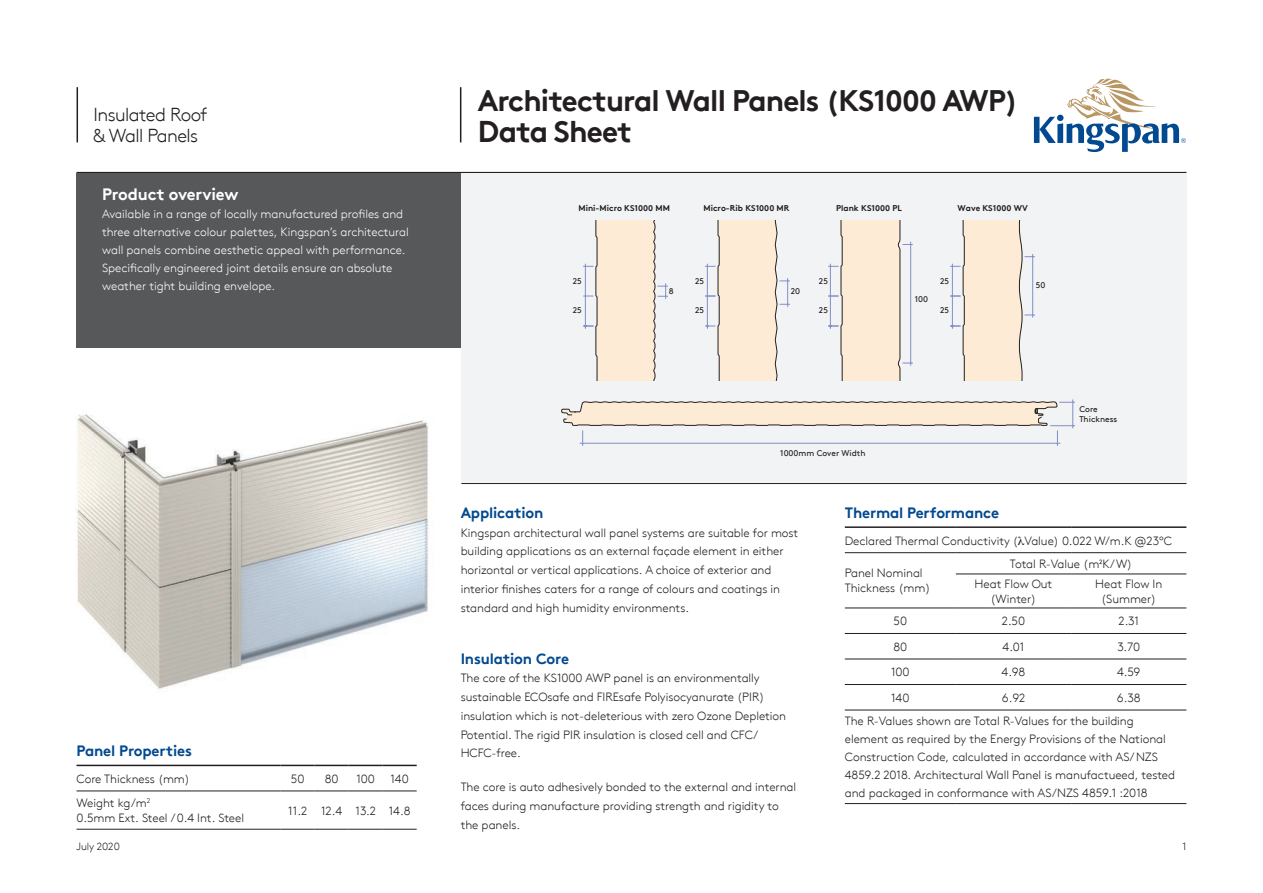
<style>
.page{position:relative;width:1263px;height:893px;background:#fff}
.page>*{position:absolute;margin:0;border:0;box-sizing:border-box;transform-origin:0 0}
.t1{font:700 30px "Kingspan Brown TT";letter-spacing:-.03em;color:#231f20}
.t2{font:700 29.7px "Kingspan Brown TT";letter-spacing:-.03em;color:#231f20}
.t3{font:300 18.75px/21.8px "Kingspan Brown TT";letter-spacing:-.03em;color:#231f20}
.Sub_Heading_Reverse{font:700 16.5px "Kingspan Brown TT";letter-spacing:-.01em;color:#fff}
.Sub_Heading{font:700 15px "Kingspan Brown TT";letter-spacing:-.01em;color:#014990}
.Body{font:300 12px/18.8px "Kingspan Brown TT";letter-spacing:-.005em;color:#231f20}
.Body-2{font:300 12px/18px "Kingspan Brown TT";letter-spacing:-.005em;color:#fff}
.t4{font:300 10.5px "Kingspan Brown TT";letter-spacing:-.005em;color:#231f20}
.t5{font:700 8.4px "Kingspan Brown TT";color:#231f20}
.t6{font:8.4px "Kingspan Brown TT";color:#231f20}
</style>
<div class="page">
<svg style="left:1034px;top:79px;width:152px;height:73px"></svg>
<hr style="left:77px;top:87px;width:1px;height:55px;background:#231f20">
<hr style="left:460px;top:87px;width:1px;height:55px;background:#231f20">
<hr style="left:77px;top:172px;width:1109px;height:1px;background:#231f20">
<div style="left:77px;top:173px;width:384px;height:175px;background:#57585a"></div>
<div style="left:461px;top:173px;width:725px;height:311px;background:#f2f3f4"></div>
<hr style="left:461px;top:483px;width:725px;height:1px;background:#231f20">
<svg style="left:950px;top:221px;width:85px;height:159px"></svg>
<svg style="left:828px;top:221px;width:85px;height:159px"></svg>
<svg style="left:705px;top:221px;width:85px;height:159px"></svg>
<svg style="left:561px;top:399px;width:514px;height:47px"></svg>
<svg style="left:583px;top:221px;width:85px;height:159px"></svg>
<hr style="left:956px;top:552px;width:115px;height:1px;background:#231f20">
<hr style="left:1071px;top:552px;width:115px;height:1px;background:#231f20">
<hr style="left:956px;top:574px;width:115px;height:1px;background:#231f20">
<hr style="left:1071px;top:574px;width:115px;height:1px;background:#231f20">
<hr style="left:845px;top:552px;width:111px;height:1px;background:#231f20">
<hr style="left:845px;top:608px;width:111px;height:1px;background:#231f20">
<hr style="left:845px;top:710px;width:111px;height:1px;background:#231f20">
<hr style="left:956px;top:710px;width:115px;height:1px;background:#231f20">
<hr style="left:1071px;top:710px;width:115px;height:1px;background:#231f20">
<hr style="left:845px;top:803px;width:111px;height:1px;background:#231f20">
<hr style="left:956px;top:803px;width:115px;height:1px;background:#231f20">
<hr style="left:1071px;top:803px;width:115px;height:1px;background:#231f20">
<hr style="left:845px;top:526px;width:111px;height:2px;background:#231f20">
<hr style="left:956px;top:526px;width:115px;height:2px;background:#231f20">
<hr style="left:1071px;top:526px;width:115px;height:2px;background:#231f20">
<hr style="left:956px;top:608px;width:115px;height:1px;background:#231f20">
<hr style="left:1071px;top:608px;width:115px;height:1px;background:#231f20">
<hr style="left:845px;top:633px;width:111px;height:1px;background:#231f20">
<hr style="left:956px;top:633px;width:115px;height:1px;background:#231f20">
<hr style="left:1071px;top:633px;width:115px;height:1px;background:#231f20">
<hr style="left:845px;top:659px;width:111px;height:1px;background:#231f20">
<hr style="left:956px;top:659px;width:115px;height:1px;background:#231f20">
<hr style="left:1071px;top:659px;width:115px;height:1px;background:#231f20">
<hr style="left:845px;top:684px;width:111px;height:1px;background:#231f20">
<hr style="left:956px;top:684px;width:115px;height:1px;background:#231f20">
<hr style="left:1071px;top:684px;width:115px;height:1px;background:#231f20">
<img style="left:76px;top:414px;width:386px;height:278px">
<hr style="left:281px;top:765px;width:34px;height:1px;background:#231f20">
<hr style="left:315px;top:765px;width:34px;height:1px;background:#231f20">
<hr style="left:349px;top:765px;width:34px;height:1px;background:#231f20">
<hr style="left:383px;top:765px;width:34px;height:1px;background:#231f20">
<hr style="left:77px;top:765px;width:204px;height:1px;background:#231f20">
<hr style="left:77px;top:791px;width:204px;height:1px;background:#231f20">
<hr style="left:77px;top:829px;width:204px;height:1px;background:#231f20">
<hr style="left:281px;top:791px;width:34px;height:1px;background:#231f20">
<hr style="left:315px;top:791px;width:34px;height:1px;background:#231f20">
<hr style="left:349px;top:791px;width:34px;height:1px;background:#231f20">
<hr style="left:383px;top:791px;width:34px;height:1px;background:#231f20">
<hr style="left:281px;top:829px;width:34px;height:1px;background:#231f20">
<hr style="left:315px;top:829px;width:34px;height:1px;background:#231f20">
<hr style="left:349px;top:829px;width:34px;height:1px;background:#231f20">
<hr style="left:383px;top:829px;width:34px;height:1px;background:#231f20">
<h3 class="t3" style="left:94px;top:102px;width:115px">Insulated Roof &amp; Wall Panels</h3>
<p class="Sub_Heading_Reverse" style="left:102px;top:181px;width:138px">Product overview</p>
<p class="Body-2" style="left:102px;top:204px;width:308px">Available in a range of locally manufactured profiles and three alternative colour palettes, Kingspan’s architectural wall panels combine aesthetic appeal with performance.<br>Specifically engineered joint details ensure an absolute weather tight building envelope.</p>
<p class="Sub_Heading" style="left:77px;top:739px;width:117px">Panel Properties</p>
<p class="Body" style="left:77px;top:768px;width:115px">Core Thickness (mm)</p>
<p class="Body" style="left:291px;top:768px;width:15px">50</p>
<p class="Body" style="left:325px;top:768px;width:15px">80</p>
<p class="Body" style="left:356px;top:768px;width:20px">100</p>
<p class="Body" style="left:391px;top:768px;width:20px">140</p>
<p class="Body" style="left:77px;top:794px;width:169px;line-height:15px">Weight kg/m<sup>2<br></sup>0.5mm Ext. Steel / 0.4 Int. Steel</p>
<p class="Body" style="left:288px;top:800px;width:21px">11.2</p>
<p class="Body" style="left:321px;top:800px;width:23px">12.4</p>
<p class="Body" style="left:356px;top:800px;width:22px">13.2</p>
<p class="Body" style="left:389px;top:800px;width:23px">14.8</p>
<h2 class="t2" style="left:478px;top:76px;width:542px">Architectural Wall Panels (KS1000 AWP)</h2>
<h1 class="t1" style="left:478px;top:108px;width:156px">Data Sheet</h1>
<p class="t5" style="left:578px;top:201px;width:93px">Mini-Micro KS1000 MM</p>
<p class="t5" style="left:703px;top:201px;width:87px">Micro-Rib KS1000 MR</p>
<p class="t5" style="left:836px;top:201px;width:67px">Plank KS1000 PL</p>
<p class="t5" style="left:957px;top:201px;width:72px">Wave KS1000 WV</p>
<p class="t6" style="left:573px;top:275px;width:10px">25</p>
<p class="t6" style="left:695px;top:275px;width:10px">25</p>
<p class="t6" style="left:819px;top:275px;width:10px">25</p>
<p class="t6" style="left:940px;top:275px;width:10px">25</p>
<p class="t6" style="left:573px;top:303px;width:10px">25</p>
<p class="t6" style="left:695px;top:303px;width:10px">25</p>
<p class="t6" style="left:819px;top:303px;width:10px">25</p>
<p class="t6" style="left:940px;top:303px;width:10px">25</p>
<p class="t6" style="left:669px;top:285px;width:6px">8</p>
<p class="t6" style="left:791px;top:285px;width:11px">20</p>
<p class="t6" style="left:915px;top:293px;width:15px">100</p>
<p class="t6" style="left:1036px;top:278px;width:11px">50</p>
<p class="t6" style="left:780px;top:447px;width:87px">1000mm Cover Width</p>
<p class="t6" style="left:1079px;top:403px;width:20px">Core</p>
<p class="t6" style="left:1079px;top:412px;width:40px">Thickness</p>
<p class="Sub_Heading" style="left:461px;top:500px;width:84px">Application</p>
<p class="Body" style="left:461px;top:522px;width:339px">Kingspan architectural wall panel systems are suitable for most</p>
<p class="Body" style="left:461px;top:541px;width:324px">building applications as an external façade element in either</p>
<p class="Body" style="left:461px;top:560px;width:312px">horizontal or vertical applications. A choice of exterior and</p>
<p class="Body" style="left:461px;top:578px;width:321px">interior finishes caters for a range of colours and coatings in</p>
<p class="Body" style="left:461px;top:597px;width:230px">standard and high humidity environments.</p>
<p class="Sub_Heading" style="left:461px;top:646px;width:110px">Insulation Core</p>
<p class="Body" style="left:461px;top:668px;width:327px">The core of the KS1000 AWP panel is an environmentally sustainable ECOsafe and FIREsafe Polyisocyanurate (PIR) insulation which is not-deleterious with zero Ozone Depletion Potential. The rigid PIR insulation is closed cell and CFC/ HCFC-free.</p>
<p class="Body" style="left:461px;top:777px;width:337px">The core is auto adhesively bonded to the external and internal faces during manufacture providing strength and rigidity to the panels.</p>
<p class="Sub_Heading" style="left:845px;top:500px;width:156px">Thermal Performance</p>
<p class="Body" style="left:845px;top:530px;width:329px">Declared Thermal Conductivity ( Value) 0.022 W/m.K @23°C</p>
<p class="Body" style="left:845px;top:565px;width:87px;line-height:15px">Panel Nominal<br>Thickness (mm)</p>
<p class="Body" style="left:1010px;top:553px;width:124px">Total R-Value (m²K/W)</p>
<p class="Body" style="left:974px;top:575px;width:79px;line-height:15px;text-align:center">Heat Flow Out (Winter)</p>
<p class="Body" style="left:1095px;top:575px;width:68px;line-height:15px;text-align:center">Heat Flow In (Summer)</p>
<p class="Body" style="left:893px;top:611px;width:15px">50</p>
<p class="Body" style="left:1002px;top:611px;width:25px">2.50</p>
<p class="Body" style="left:1118px;top:611px;width:22px">2.31</p>
<p class="Body" style="left:893px;top:636px;width:15px">80</p>
<p class="Body" style="left:1002px;top:636px;width:23px">4.01</p>
<p class="Body" style="left:1117px;top:636px;width:24px">3.70</p>
<p class="Body" style="left:891px;top:662px;width:20px">100</p>
<p class="Body" style="left:1001px;top:662px;width:25px">4.98</p>
<p class="Body" style="left:1117px;top:662px;width:25px">4.59</p>
<p class="Body" style="left:891px;top:687px;width:20px">140</p>
<p class="Body" style="left:1002px;top:687px;width:25px">6.92</p>
<p class="Body" style="left:1117px;top:687px;width:25px">6.38</p>
<p class="Body" style="left:845px;top:711px;width:332px;line-height:18px">The R-Values shown are Total R-Values for the building element as required by the Energy Provisions of the National Construction Code, calculated in accordance with AS/ NZS 4859.2 2018. Architectural Wall Panel is manufactueed, tested and packaged in conformance with AS/NZS 4859.1 :2018</p>
<p class="t4" style="left:77px;top:839px;width:45px">July 2020</p>
<p class="t4" style="left:1182px;top:839px;width:5px">1</p>
</div>
